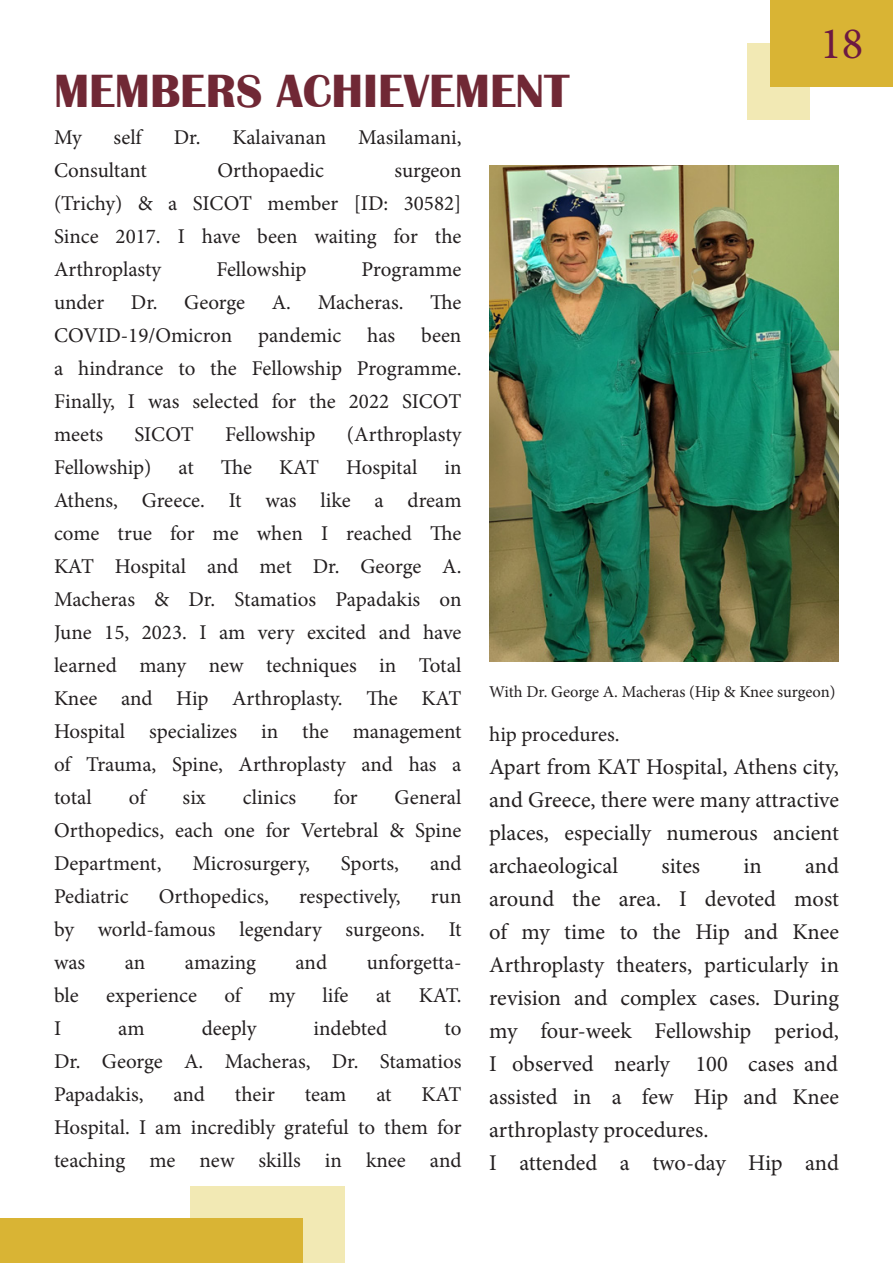
<style>
.page{position:relative;width:893px;height:1263px;background:#fff}
.page>*{position:absolute;margin:0;border:0;box-sizing:border-box;transform-origin:0 0}
.t1{font:700 48px "Britannic";color:#702835}
.t2{font:45px "Minion Pro";color:#6c1942}
.t3{font:22.5px/33px "Minion Pro";letter-spacing:-.005em;color:#231f20;text-align:justify}
.t4{font:21px/33px "Minion Pro";letter-spacing:-.005em;color:#231f20;text-align:justify}
.t5{font:16.5px "Minion Pro";letter-spacing:-.005em;color:#231f20}
</style>
<div class="page">
<div style="left:748px;top:43px;width:62px;height:77px;background:#f2e9b4"></div>
<div style="left:770px;top:0;width:123px;height:86px;background:#d9b434"></div>
<div style="left:191px;top:1187px;width:154px;height:76px;background:#f2e9b4"></div>
<div style="left:0;top:1218px;width:302px;height:45px;background:#d9b434"></div>
<img style="left:490px;top:165px;width:349px;height:497px">
<p class="t1" style="left:54px;top:64px;width:517px">MEMBERS ACHIEVEMENT</p>
<h2 class="t2" style="left:820px;top:14px;width:45px">18</h2>
<p class="t4" style="left:54px;top:121px;width:29px">My</p>
<p class="t4" style="left:114px;top:121px;width:30px">self</p>
<p class="t4" style="left:174px;top:121px;width:154px">Dr. Kalaivanan</p>
<p class="t4" style="left:358px;top:121px;width:105px">Masilamani,</p>
<p class="t4" style="left:54px;top:154px;width:95px">Consultant</p>
<p class="t4" style="left:217px;top:154px;width:108px">Orthopaedic</p>
<p class="t4" style="left:54px;top:154px;width:409px;text-indent:340px">surgeon (Trichy) &amp; a SICOT member [ID: 30582] Since 2017. I have been waiting for the</p>
<p class="t4" style="left:54px;top:253px;width:109px">Arthroplasty</p>
<p class="t4" style="left:216px;top:253px;width:92px">Fellowship</p>
<p class="t4" style="left:362px;top:253px;width:101px">Programme</p>
<p class="t4" style="left:54px;top:286px;width:52px">under</p>
<p class="t4" style="left:131px;top:286px;width:116px">Dr. George</p>
<p class="t4" style="left:272px;top:286px;width:133px">A. Macheras.</p>
<p class="t4" style="left:54px;top:286px;width:409px;text-indent:376px">The COVID-19/Omicron pandemic has been a hindrance to the Fellowship Programme.</p>
<p class="t4" style="left:54px;top:385px;width:409px">Finally, I was selected for the 2022 SICOT</p>
<p class="t4" style="left:54px;top:418px;width:51px">meets</p>
<p class="t4" style="left:135px;top:418px;width:61px">SICOT</p>
<p class="t4" style="left:225px;top:418px;width:92px">Fellowship</p>
<p class="t4" style="left:347px;top:418px;width:116px">(Arthroplasty</p>
<p class="t4" style="left:54px;top:451px;width:99px">Fellowship)</p>
<p class="t4" style="left:179px;top:451px;width:17px">at</p>
<p class="t4" style="left:221px;top:451px;width:33px">The</p>
<p class="t4" style="left:279px;top:451px;width:41px">KAT</p>
<p class="t4" style="left:346px;top:451px;width:73px">Hospital</p>
<p class="t4" style="left:444px;top:451px;width:19px">in</p>
<p class="t4" style="left:54px;top:484px;width:409px">Athens, Greece. It was like a dream</p>
<p class="t4" style="left:54px;top:517px;width:409px">come true for me when I reached The</p>
<p class="t4" style="left:54px;top:550px;width:409px">KAT Hospital and met Dr. George A.</p>
<p class="t4" style="left:54px;top:583px;width:409px">Macheras &amp; Dr. Stamatios Papadakis on<br>June 15, 2023. I am very excited and have</p>
<p class="t4" style="left:54px;top:649px;width:409px">learned many new techniques in Total</p>
<p class="t4" style="left:54px;top:682px;width:409px">Knee and Hip Arthroplasty. The KAT</p>
<p class="t4" style="left:54px;top:715px;width:409px">Hospital specializes in the management</p>
<p class="t4" style="left:54px;top:748px;width:409px">of Trauma, Spine, Arthroplasty and has a</p>
<p class="t4" style="left:54px;top:781px;width:39px">total</p>
<p class="t4" style="left:129px;top:781px;width:18px">of</p>
<p class="t4" style="left:183px;top:781px;width:25px">six</p>
<p class="t4" style="left:243px;top:781px;width:55px">clinics</p>
<p class="t4" style="left:333px;top:781px;width:26px">for</p>
<p class="t4" style="left:395px;top:781px;width:68px">General</p>
<p class="t4" style="left:54px;top:814px;width:409px">Orthopedics, each one for Vertebral &amp; Spine<br>Department,</p>
<p class="t4" style="left:192px;top:847px;width:119px">Microsurgery,</p>
<p class="t4" style="left:341px;top:847px;width:60px">Sports,</p>
<p class="t4" style="left:430px;top:847px;width:33px">and</p>
<p class="t4" style="left:54px;top:880px;width:76px">Pediatric</p>
<p class="t4" style="left:159px;top:880px;width:112px">Orthopedics,</p>
<p class="t4" style="left:299px;top:880px;width:103px">respectively,</p>
<p class="t4" style="left:54px;top:880px;width:409px;text-align:right">run<br>by world-famous legendary surgeons. It</p>
<p class="t4" style="left:54px;top:946px;width:33px">was</p>
<p class="t4" style="left:125px;top:946px;width:22px">an</p>
<p class="t4" style="left:185px;top:946px;width:72px">amazing</p>
<p class="t4" style="left:296px;top:946px;width:33px">and</p>
<p class="t4" style="left:367px;top:946px;width:96px">unforgetta-</p>
<p class="t4" style="left:54px;top:979px;width:26px">ble</p>
<p class="t4" style="left:106px;top:979px;width:92px">experience</p>
<p class="t4" style="left:224px;top:979px;width:18px">of</p>
<p class="t4" style="left:269px;top:979px;width:28px">my</p>
<p class="t4" style="left:323px;top:979px;width:27px">life</p>
<p class="t4" style="left:376px;top:979px;width:17px">at</p>
<p class="t4" style="left:419px;top:979px;width:44px">KAT.</p>
<p class="t4" style="left:54px;top:1012px;width:9px">I</p>
<p class="t4" style="left:118px;top:1012px;width:28px">am</p>
<p class="t4" style="left:202px;top:1012px;width:56px">deeply</p>
<p class="t4" style="left:314px;top:1012px;width:75px">indebted</p>
<p class="t4" style="left:444px;top:1012px;width:18px">to</p>
<p class="t4" style="left:54px;top:1045px;width:409px">Dr. George A. Macheras, Dr. Stamatios</p>
<p class="t4" style="left:54px;top:1078px;width:91px">Papadakis,</p>
<p class="t4" style="left:173px;top:1078px;width:33px">and</p>
<p class="t4" style="left:235px;top:1078px;width:42px">their</p>
<p class="t4" style="left:305px;top:1078px;width:43px">team</p>
<p class="t4" style="left:376px;top:1078px;width:17px">at</p>
<p class="t4" style="left:421px;top:1078px;width:41px">KAT</p>
<p class="t4" style="left:54px;top:1111px;width:409px">Hospital. I am incredibly grateful to them for</p>
<p class="t4" style="left:54px;top:1144px;width:409px">teaching me new skills in knee and</p>
<p class="t5" style="left:489px;top:680px;width:348px">With Dr. George A. Macheras (Hip &amp; Knee surgeon)</p>
<p class="t4" style="left:489px;top:718px;width:132px">hip procedures.</p>
<p class="t3" style="left:489px;top:751px;width:351px">Apart from KAT Hospital, Athens city, and Greece, there were many attractive places, especially numerous ancient</p>
<p class="t3" style="left:489px;top:850px;width:131px">archaeological</p>
<p class="t3" style="left:662px;top:850px;width:40px">sites</p>
<p class="t3" style="left:743px;top:850px;width:20px">in</p>
<p class="t3" style="left:489px;top:850px;width:351px;text-indent:316px">and around the area. I devoted most of my time to the Hip and Knee</p>
<p class="t3" style="left:489px;top:949px;width:351px">Arthroplasty theaters, particularly in revision and complex cases. During my four-week Fellowship period,</p>
<p class="t3" style="left:489px;top:1048px;width:350px">I observed nearly 100 cases and</p>
<p class="t3" style="left:489px;top:1081px;width:351px">assisted in a few Hip and Knee</p>
<p class="t3" style="left:489px;top:1114px;width:221px">arthroplasty procedures.</p>
<p class="t3" style="left:489px;top:1147px;width:351px">I attended a two-day Hip and</p>
</div>
